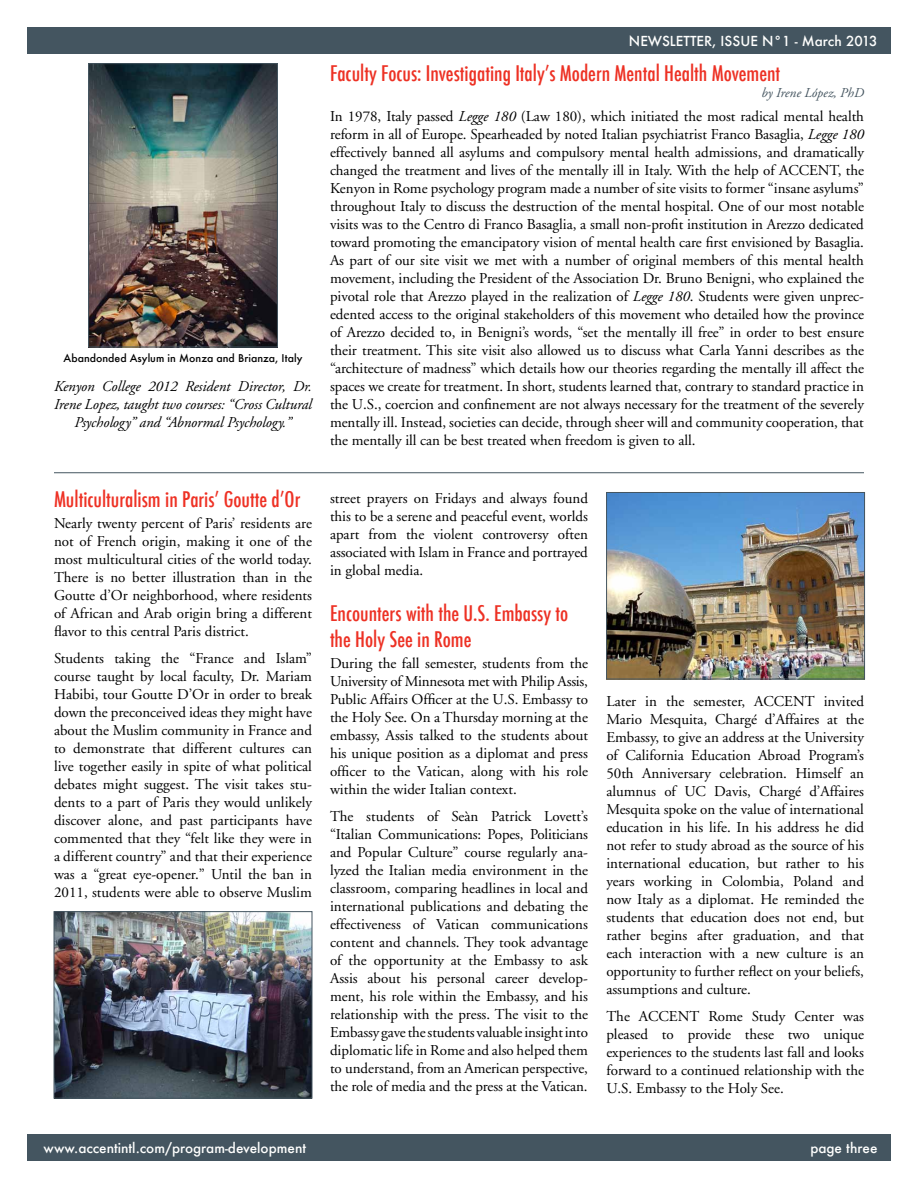
<style>
.page{position:relative;width:918px;height:1188px;background:#fff}
.page>*{position:absolute;margin:0;border:0;box-sizing:border-box;transform-origin:0 0}
.t1{font:500 condensed 21px/25.2px "Futura";color:#ed3124}
.t2{font:500 condensed 21px "Futura";color:#ee3124}
.t3{font:15px/18px "Adobe Garamond";color:#000;text-align:justify}
.t4{font:italic 15px/18px "Adobe Garamond";letter-spacing:-.005em;color:#000;text-align:center}
.t5{font:500 13.5px "Futura";color:#fffffe}
.t6{font:italic 13.5px "Adobe Garamond";color:#455560}
.t7{font:500 10.5px "Futura";color:#000}
.s1{font-style:italic}
</style>
<div class="page">
<div style="left:27px;top:1134px;width:864px;height:27px;background:#445560"></div>
<div style="left:27px;top:27px;width:864px;height:27px;background:#445560"></div>
<hr style="left:54px;top:472px;width:810px;height:1px;background:#445560">
<img style="left:90px;top:65px;width:186px;height:280px">
<div style="left:88px;top:63px;width:190px;height:284px;border:1px solid #445560"></div>
<img style="left:608px;top:494px;width:255px;height:183px">
<div style="left:606px;top:492px;width:259px;height:187px;border:1px solid #445560"></div>
<img style="left:56px;top:913px;width:254px;height:183px">
<div style="left:54px;top:911px;width:258px;height:187px;border:1px solid #445560"></div>
<p class="t7" style="left:64px;top:351px;width:240px">Abandonded Asylum in Monza and Brianza, Italy</p>
<p class="t4" style="left:54px;top:378px;width:259px">Kenyon College 2012 Resident Director, Dr.<br>Irene Lopez, taught two courses: “Cross Cultural<br>Psychology” and “Abnormal Psychology.”</p>
<h1 class="t2" style="left:54px;top:486px;width:248px">Multiculturalism in Paris’ Goutte d’Or</h1>
<p class="t3" style="left:54px;top:515px;width:260px">Nearly twenty percent of Paris’ residents are not of French origin, making it one of the most multicultural cities of the world today.<br>There is no better illustration than in the Goutte d’Or neighborhood, where residents of African and Arab origin bring a different flavor to this central Paris district.</p>
<p class="t3" style="left:54px;top:650px;width:260px">Students taking the “France and Islam” course taught by local faculty, Dr. Mariam Habibi, tour Goutte D’Or in order to break down the preconceived ideas they might have about the Muslim community in France and to demonstrate that different cultures can live together easily in spite of what political debates might suggest. The visit takes stu&shy;dents to a part of Paris they would unlikely discover alone, and past participants have commented that they “felt like they were in a different country” and that their experience was a “great eye-opener.” Until the ban in 2011, students were able to observe Muslim</p>
<p class="t5" style="left:629px;top:32px;width:250px">NEWSLETTER, ISSUE N°1 - March 2013</p>
<h1 class="t1" style="left:330px;top:61px;width:452px">Faculty Focus: Investigating Italy’s Modern Mental Health Movement</h1>
<p class="t6" style="left:762px;top:86px;width:104px">by Irene López, PhD</p>
<p class="t3" style="left:330px;top:107px;width:536px">In 1978, Italy passed <span class="s1">Legge 180</span> (Law 180), which initiated the most radical mental health reform in all of Europe. Spearheaded by noted Italian psychiatrist Franco Basaglia, <span class="s1">Legge 180 </span>effectively banned all asylums and compulsory mental health admissions, and dramatically changed the treatment and lives of the mentally ill in Italy. With the help of ACCENT, the Kenyon in Rome psychology program made a number of site visits to former “insane asylums” throughout Italy to discuss the destruction of the mental hospital. One of our most notable visits was to the Centro di Franco Basaglia, a small non-profit institution in Arezzo dedicated toward promoting the emancipatory vision of mental health care first envisioned by Basaglia.<br>As part of our site visit we met with a number of original members of this mental health movement, including the President of the Association Dr. Bruno Benigni, who explained the pivotal role that Arezzo played in the realization of <span class="s1">Legge 180</span>. Students were given unprec&shy;edented access to the original stakeholders of this movement who detailed how the province of Arezzo decided to, in Benigni’s words, “set the mentally ill free” in order to best ensure their treatment. This site visit also allowed us to discuss what Carla Yanni describes as the “architecture of madness” which details how our theories regarding the mentally ill affect the spaces we create for treatment. In short, students learned that, contrary to standard practice in the U.S., coercion and confinement are not always necessary for the treatment of the severely mentally ill. Instead, societies can decide, through sheer will and community cooperation, that the mentally ill can be best treated when freedom is given to all.</p>
<p class="t3" style="left:330px;top:490px;width:260px">street prayers on Fridays and always found this to be a serene and peaceful event, worlds apart from the violent controversy often associated with Islam in France and portrayed in global media.</p>
<h1 class="t1" style="left:330px;top:601px;width:240px">Encounters with the U.S. Embassy to the Holy See in Rome</h1>
<p class="t3" style="left:330px;top:655px;width:260px">During the fall semester, students from the University of Minnesota met with Philip Assis, Public Affairs Officer at the U.S. Embassy to the Holy See. On a Thursday morning at the embassy, Assis talked to the students about his unique position as a diplomat and press officer to the Vatican, along with his role within the wider Italian context.</p>
<p class="t3" style="left:330px;top:808px;width:260px">The students of Seàn Patrick Lovett’s “Italian Communications: Popes, Politicians and Popular Culture” course regularly ana&shy;lyzed the Italian media environment in the classroom, comparing headlines in local and international publications and debating the effectiveness of Vatican communications content and channels. They took advantage of the opportunity at the Embassy to ask Assis about his personal career develop&shy;ment, his role within the Embassy, and his relationship with the press. The visit to the Embassy gave the students valuable insight into diplomatic life in Rome and also helped them to understand, from an American perspective, the role of media and the press at the Vatican.</p>
<p class="t3" style="left:606px;top:692px;width:259px">Later in the semester, ACCENT invited Mario Mesquita, Chargé d’Affaires at the Embassy, to give an address at the University of California Education Abroad Program’s 50th Anniversary celebration. Himself an alumnus of UC Davis, Chargé d’Affaires Mesquita spoke on the value of international education in his life. In his address he did not refer to study abroad as the source of his international education, but rather to his years working in Colombia, Poland and now Italy as a diplomat. He reminded the students that education does not end, but rather begins after graduation, and that each interaction with a new culture is an opportunity to further reflect on your beliefs, assumptions and culture.</p>
<p class="t3" style="left:606px;top:1007px;width:259px">The ACCENT Rome Study Center was pleased to provide these two unique experiences to the students last fall and looks forward to a continued relationship with the U.S. Embassy to the Holy See.</p>
<p class="t5" style="left:44px;top:1139px;width:264px">www.accentintl.com/program-development</p>
<p class="t5" style="left:810px;top:1139px;width:69px">page three</p>
</div>
